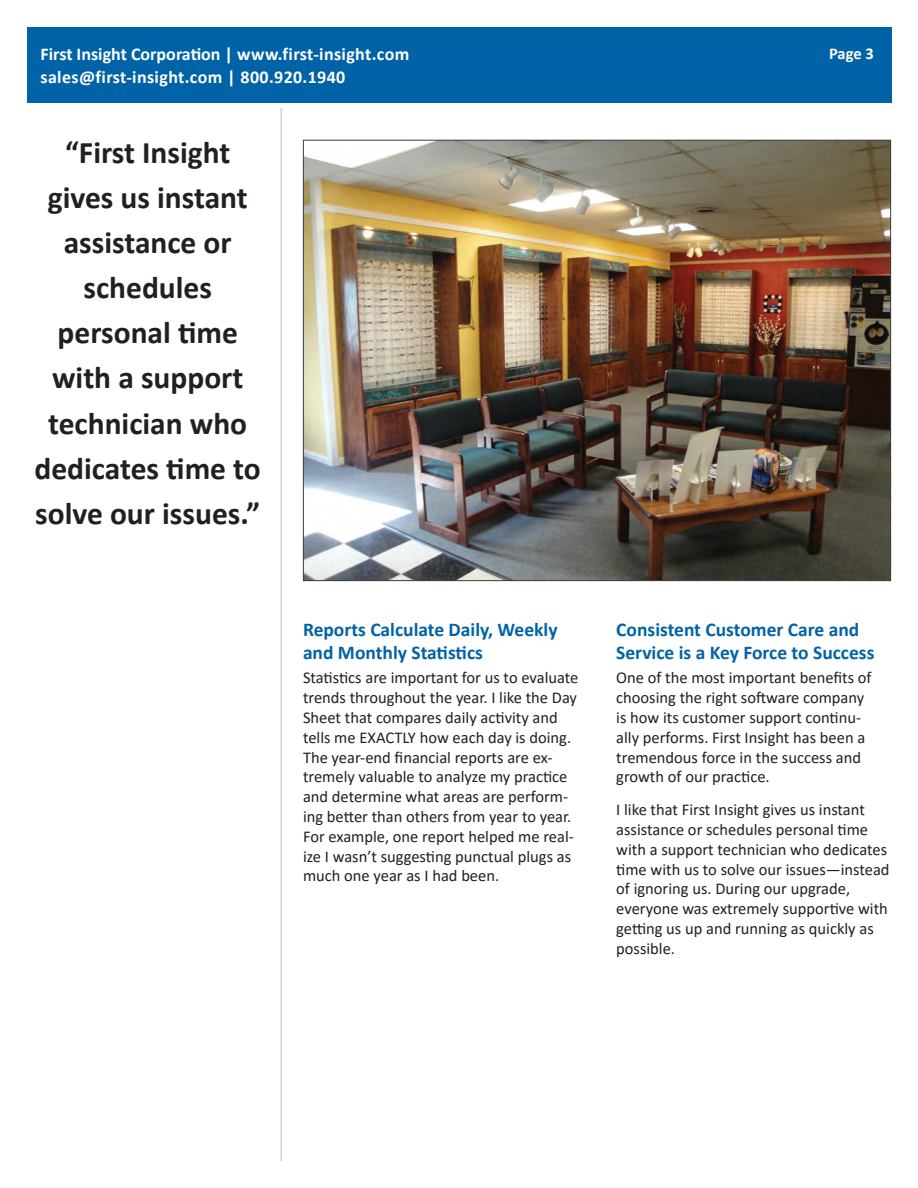
<style>
.page{position:relative;width:918px;height:1188px;background:#fff}
.page>*{position:absolute;margin:0;border:0;box-sizing:border-box;transform-origin:0 0}
.t1{font:700 31.5px/45px "Calibri";color:#231f20;text-align:center}
.t2{font:700 19.5px/23.4px "Calibri";color:#0163a7}
.t3{font:700 18px/22.5px "Calibri";letter-spacing:.02em;color:#fff}
.t4{font:16.5px/19.8px "Calibri";color:#231f20}
.t5{font:700 16.5px "Calibri";color:#fff}
</style>
<div class="page">
<hr style="left:280px;top:108px;width:2px;height:1053px;background:#d1d2d4">
<div style="left:27px;top:27px;width:865px;height:76px;background:#0163a7"></div>
<img style="left:305px;top:142px;width:584px;height:437px">
<p class="t3" style="left:40px;top:42px;width:370px">First Insight Corporation | www.first-insight.com sales@first-insight.com | 800.920.1940</p>
<p class="t5" style="left:829px;top:42px;width:46px">Page 3</p>
<h1 class="t1" style="left:35px;top:129px;width:228px">“First Insight gives us instant assistance or schedules personal time with a support technician who dedicates time to solve our issues.”</h1>
<p class="t2" style="left:303px;top:617px;width:256px">Reports Calculate Daily, Weekly and Monthly Statistics</p>
<p class="t4" style="left:303px;top:668px;width:277px">Statistics are important for us to evaluate trends throughout the year. I like the Day Sheet that compares daily activity and tells me EXACTLY how each day is doing.<br>The year-end financial reports are ex&shy;tremely valuable to analyze my practice and determine what areas are perform&shy;ing better than others from year to year.<br>For example, one report helped me real&shy;ize I wasn’t suggesting punctual plugs as much one year as I had been.</p>
<p class="t2" style="left:616px;top:617px;width:260px">Consistent Customer Care and<br>Service is a Key Force to Success</p>
<p class="t4" style="left:616px;top:668px;width:257px">One of the most important benefits of choosing the right software company is how its customer support continu&shy;ally performs. First Insight has been a tremendous force in the success and growth of our practice.</p>
<p class="t4" style="left:616px;top:799px;width:275px">I like that First Insight gives us instant assistance or schedules personal time with a support technician who dedicates time with us to solve our issues—instead of ignoring us. During our upgrade, everyone was extremely supportive with getting us up and running as quickly as possible.</p>
</div>
